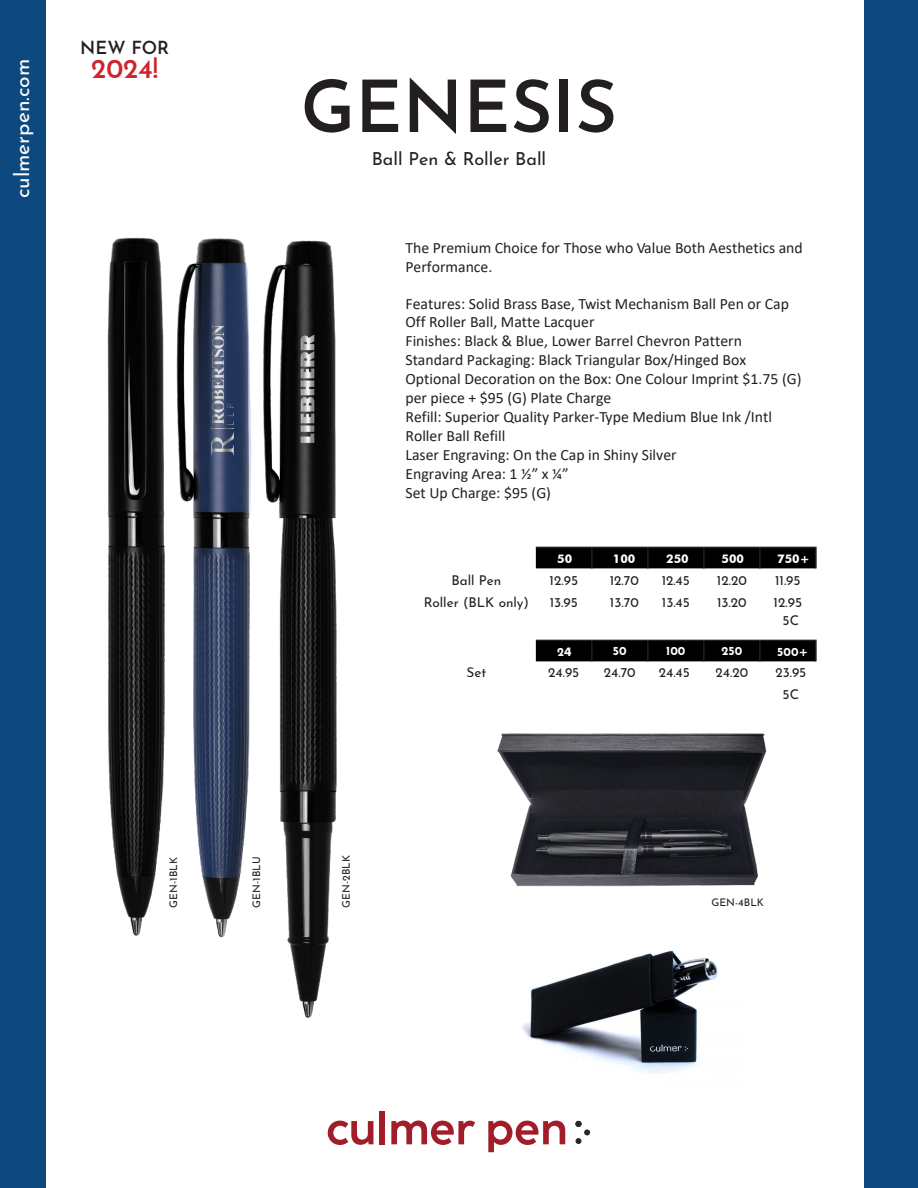
<style>
.page{position:relative;width:918px;height:1188px;background:#fff}
.page>*{position:absolute;margin:0;border:0;box-sizing:border-box;transform-origin:0 0}
.t1{font:600 72px "Josefin Sans";color:#231f20}
.t2{font:600 27px "Josefin Sans";color:#d1232a}
.t3{font:21px "Josefin Sans";color:#fff}
.t4{font:18px "Josefin Sans";color:#231f20}
.t5{font:600 18px "Josefin Sans";color:#231f20}
.t6{font:15.75px/18.9px "Calibri";color:#231f20}
.t7{font:13.5px "Josefin Sans";color:#231f20}
.t8{font:700 12px "Futura BT";color:#fff}
.t9{font:700 12px "Josefin Sans";color:#fff}
.t10{font:10.5px "Josefin Sans";color:#231f20}
.s1{font-family:"Futura BT"}
</style>
<div class="page">
<img style="left:107px;top:237px;width:58px;height:699px">
<img style="left:176px;top:238px;width:76px;height:700px">
<img style="left:263px;top:240px;width:74px;height:778px">
<div style="left:0;top:0;width:46px;height:1188px;background:#0d487f"></div>
<svg style="left:328px;top:1121px;width:45px;height:24px"></svg>
<div style="left:380px;top:1111px;width:5px;height:33px;background:#a01d29"></div>
<svg style="left:391px;top:1121px;width:84px;height:24px"></svg>
<svg style="left:488px;top:1121px;width:77px;height:31px"></svg>
<svg style="left:576px;top:1121px;width:14px;height:23px"></svg>
<div style="left:864px;top:0;width:54px;height:1188px;background:#0d487f"></div>
<img style="left:521px;top:950px;width:197px;height:124px">
<div style="left:536px;top:548px;width:279px;height:20px;background:#000"></div>
<hr style="left:536px;top:547px;width:56px;height:1px;background:#231f20">
<hr style="left:592px;top:547px;width:56px;height:1px;background:#231f20">
<hr style="left:591px;top:548px;width:2px;height:20px;background:#231f20">
<hr style="left:648px;top:547px;width:56px;height:1px;background:#231f20">
<hr style="left:647px;top:548px;width:2px;height:20px;background:#231f20">
<hr style="left:704px;top:547px;width:56px;height:1px;background:#231f20">
<hr style="left:703px;top:548px;width:2px;height:20px;background:#231f20">
<hr style="left:760px;top:547px;width:57px;height:1px;background:#231f20">
<hr style="left:759px;top:548px;width:2px;height:20px;background:#231f20">
<hr style="left:815px;top:548px;width:2px;height:20px;background:#231f20">
<img style="left:497px;top:733px;width:270px;height:154px">
<div style="left:536px;top:641px;width:279px;height:20px;background:#000"></div>
<hr style="left:536px;top:640px;width:56px;height:1px;background:#231f20">
<hr style="left:592px;top:640px;width:56px;height:1px;background:#231f20">
<hr style="left:591px;top:641px;width:2px;height:20px;background:#231f20">
<hr style="left:648px;top:640px;width:56px;height:1px;background:#231f20">
<hr style="left:647px;top:641px;width:2px;height:20px;background:#231f20">
<hr style="left:704px;top:640px;width:56px;height:1px;background:#231f20">
<hr style="left:703px;top:641px;width:2px;height:20px;background:#231f20">
<hr style="left:760px;top:640px;width:57px;height:1px;background:#231f20">
<hr style="left:759px;top:641px;width:2px;height:20px;background:#231f20">
<hr style="left:815px;top:641px;width:2px;height:20px;background:#231f20">
<p class="t3" style="left:4px;top:198px;width:141px;rotate:-90deg">culmerpen.com</p>
<p class="t5" style="left:80px;top:32px;width:91px">NEW FOR</p>
<p class="t2" style="left:91px;top:45px;width:69px">2024!</p>
<p class="t10" style="left:165px;top:908px;width:52px;rotate:-90deg">GEN-1BLK</p>
<p class="t1" style="left:301px;top:45px;width:318px">GENESIS</p>
<p class="t4" style="left:372px;top:144px;width:176px">Ball Pen &amp; Roller Ball</p>
<p class="t6" style="left:405px;top:238px;width:399px">The Premium Choice for Those who Value Both Aesthetics and<br>Performance.</p>
<p class="t6" style="left:405px;top:294px;width:398px">Features: Solid Brass Base, Twist Mechanism Ball Pen or Cap Off Roller Ball, Matte Lacquer<br>Finishes: Black &amp; Blue, Lower Barrel Chevron Pattern Standard Packaging: Black Triangular Box/Hinged Box Optional Decoration on the Box: One Colour Imprint $1.75 (G) per piece + $95 (G) Plate Charge<br>Refill: Superior Quality Parker-Type Medium Blue Ink /Intl Roller Ball Refill<br>Laser Engraving: On the Cap in Shiny Silver<br>Engraving Area: 1 ½” x ¼”<br>Set Up Charge: $95 (G)</p>
<p class="t8" style="left:557px;top:551px;width:16px">50</p>
<p class="t8" style="left:613px;top:551px;width:24px">100</p>
<p class="t8" style="left:666px;top:551px;width:24px">250</p>
<p class="t8" style="left:722px;top:551px;width:24px">500</p>
<p class="t8" style="left:777px;top:551px;width:34px">750+</p>
<p class="t7" style="left:451px;top:569px;width:51px">Ball Pen</p>
<p class="t7" style="left:550px;top:569px;width:30px">12.95</p>
<p class="t7" style="left:610px;top:569px;width:31px">12.70</p>
<p class="t7" style="left:662px;top:569px;width:30px">12.45</p>
<p class="t7" style="left:717px;top:569px;width:31px">12.20</p>
<p class="t7" style="left:775px;top:569px;width:27px">11.95</p>
<p class="t7" style="left:424px;top:591px;width:107px">Roller (BLK only)</p>
<p class="t7" style="left:550px;top:591px;width:30px">13.95</p>
<p class="t7" style="left:610px;top:591px;width:30px">13.70</p>
<p class="t7" style="left:662px;top:591px;width:29px">13.45</p>
<p class="t7" style="left:717px;top:591px;width:31px">13.20</p>
<p class="t7" style="left:774px;top:591px;width:30px">12.95</p>
<p class="t7" style="left:783px;top:609px;width:18px">5C</p>
<p class="t9" style="left:557px;top:641px;width:16px">2<span class="s1">4</span></p>
<p class="t9" style="left:613px;top:641px;width:15px">50</p>
<p class="t9" style="left:666px;top:641px;width:21px">100</p>
<p class="t9" style="left:722px;top:641px;width:22px">250</p>
<p class="t9" style="left:777px;top:641px;width:33px">500<span class="s1">+</span></p>
<p class="t10" style="left:248px;top:908px;width:52px;rotate:-90deg">GEN-1BLU</p>
<p class="t10" style="left:338px;top:908px;width:54px;rotate:-90deg">GEN-2BLK</p>
<p class="t7" style="left:467px;top:661px;width:21px">Set</p>
<p class="t7" style="left:548px;top:661px;width:33px">24.95</p>
<p class="t7" style="left:604px;top:661px;width:33px">24.70</p>
<p class="t7" style="left:659px;top:661px;width:32px">24.45</p>
<p class="t7" style="left:716px;top:661px;width:34px">24.20</p>
<p class="t7" style="left:775px;top:661px;width:33px">23.95</p>
<p class="t7" style="left:783px;top:683px;width:18px">5C</p>
<p class="t10" style="left:712px;top:894px;width:54px">GEN-4BLK</p>
</div>
